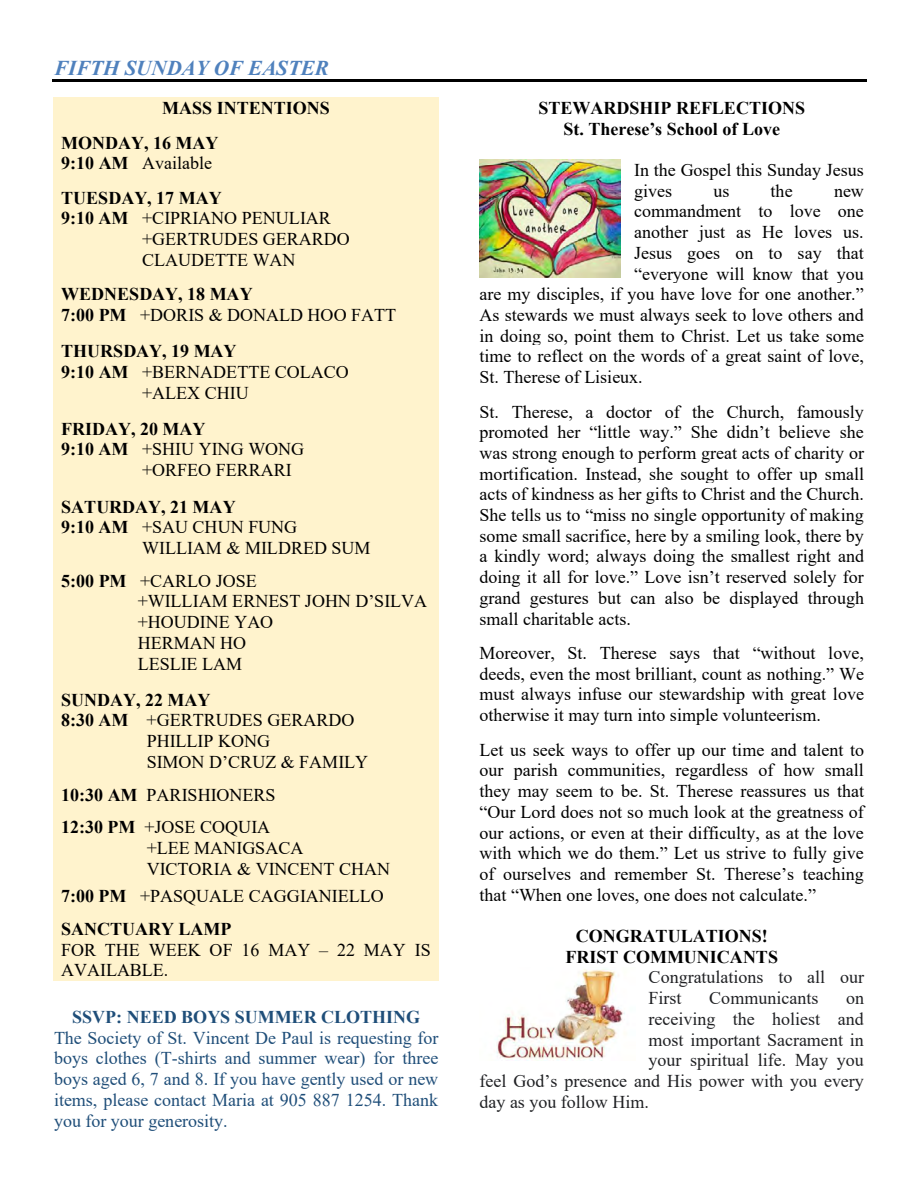
<style>
.page{position:relative;width:918px;height:1188px;background:#fff}
.page>*{position:absolute;margin:0;border:0;box-sizing:border-box;transform-origin:0 0}
.t1{font:italic 700 21px "Times New Roman";color:#4f81bd}
.t2{font:18px/20.7px "Times New Roman";color:#000}
.t3{font:700 18px/20.7px "Times New Roman";color:#000}
.t4{font:18px/20.7px "Times New Roman";color:#1f4e79;text-align:justify}
.t5{font:18px/20.7px "Times New Roman";color:#202124}
.t6{font:700 18px "Times New Roman";color:#1f4e79}
.s1{font-weight:400}
.s2{font-weight:700}
</style>
<div class="page">
<hr style="left:52px;top:80px;width:814px;height:2px;background:#000">
<img style="left:496px;top:969px;width:129px;height:91px">
<img style="left:480px;top:160px;width:140px;height:118px">
<div style="left:53px;top:97px;width:386px;height:883px;background:#fff3cd"></div>
<p class="t1" style="left:54px;top:53px;width:276px">FIFTH SUNDAY OF EASTER</p>
<p class="t3" style="left:61px;top:90px;width:270px;line-height:34.7px;text-indent:101px">MASS INTENTIONS<br>MONDAY, 16 MAY</p>
<p class="t3" style="left:61px;top:146px;width:162px;line-height:34.3px">9:10 AM <span class="s1">Available<br></span>TUESDAY, 17 MAY</p>
<p class="t2" style="left:142px;top:207px;width:209px;text-indent:-81px"><span class="s2">9:10 AM</span> +CIPRIANO PENULIAR +GERTRUDES GERARDO<br>CLAUDETTE WAN</p>
<p class="t3" style="left:61px;top:283px;width:336px">WEDNESDAY, 18 MAY<br>7:00 PM <span class="s1">+DORIS &amp; DONALD HOO FATT</span></p>
<p class="t3" style="left:61px;top:340px;width:177px">THURSDAY, 19 MAY</p>
<p class="t2" style="left:61px;top:361px;width:289px"><span class="s2">9:10 AM</span> +BERNADETTE COLACO</p>
<p class="t2" style="left:142px;top:382px;width:108px">+ALEX CHIU</p>
<p class="t3" style="left:61px;top:418px;width:146px">FRIDAY, 20 MAY</p>
<p class="t2" style="left:61px;top:439px;width:244px"><span class="s2">9:10 AM</span> +SHIU YING WONG</p>
<p class="t2" style="left:142px;top:459px;width:151px">+ORFEO FERRARI</p>
<p class="t3" style="left:61px;top:496px;width:176px">SATURDAY, 21 MAY</p>
<p class="t2" style="left:61px;top:516px;width:237px"><span class="s2">9:10 AM</span> +SAU CHUN FUNG</p>
<p class="t2" style="left:142px;top:537px;width:230px">WILLIAM &amp; MILDRED SUM</p>
<p class="t2" style="left:138px;top:570px;width:291px;text-indent:-77px"><span class="s2">5:00 PM</span> +CARLO JOSE<br>+WILLIAM ERNEST JOHN D’SILVA +HOUDINE YAO<br>HERMAN HO<br>LESLIE LAM</p>
<p class="t3" style="left:61px;top:689px;width:151px">SUNDAY, 22 MAY</p>
<p class="t2" style="left:61px;top:709px;width:295px"><span class="s2">8:30 AM</span> +GERTRUDES GERARDO</p>
<p class="t2" style="left:147px;top:730px;width:125px">PHILLIP KONG</p>
<p class="t2" style="left:147px;top:751px;width:223px">SIMON D’CRUZ &amp; FAMILY</p>
<p class="t2" style="left:61px;top:778px;width:216px;line-height:32.7px"><span class="s2">10:30 AM</span> PARISHIONERS<br><span class="s2">12:30 PM</span> +JOSE COQUIA</p>
<p class="t2" style="left:147px;top:837px;width:245px">+LEE MANIGSACA<br>VICTORIA &amp; VINCENT CHAN</p>
<p class="t2" style="left:61px;top:879px;width:324px;line-height:32.7px"><span class="s2">7:00 PM</span> +PASQUALE CAGGIANIELLO<br><span class="s2">SANCTUARY LAMP</span></p>
<p class="t2" style="left:61px;top:939px;width:371px">FOR THE WEEK OF 16 MAY – 22 MAY IS<br>AVAILABLE.</p>
<p class="t6" style="left:72px;top:1004px;width:350px">SSVP: NEED BOYS SUMMER CLOTHING</p>
<p class="t4" style="left:54px;top:1027px;width:386px">The Society of St. Vincent De Paul is requesting for boys clothes (T-shirts and summer wear) for three boys aged 6, 7 and 8. If you have gently used or new items, please contact Maria at 905 887 1254. Thank you for your generosity.</p>
<p class="t3" style="left:538px;top:97px;width:268px;text-align:center">STEWARDSHIP REFLECTIONS<br>St. Therese’s School of Love</p>
<p class="t2" style="left:634px;top:159px;width:231px">In the Gospel this Sunday Jesus gives</p>
<p class="t2" style="left:713px;top:180px;width:18px">us</p>
<p class="t2" style="left:771px;top:180px;width:24px">the</p>
<p class="t2" style="left:834px;top:180px;width:31px">new</p>
<p class="t2" style="left:634px;top:201px;width:231px">commandment to love one</p>
<p class="t2" style="left:634px;top:221px;width:231px">another just as He loves us.</p>
<p class="t2" style="left:634px;top:242px;width:231px">Jesus goes on to say that</p>
<p class="t2" style="left:634px;top:263px;width:231px">“everyone will know that you</p>
<p class="t2" style="left:480px;top:283px;width:386px">are my disciples, if you have love for one another.”</p>
<p class="t2" style="left:480px;top:304px;width:386px">As stewards we must always seek to love others and</p>
<p class="t2" style="left:480px;top:325px;width:386px">in doing so, point them to Christ. Let us take some</p>
<p class="t2" style="left:480px;top:345px;width:386px">time to reflect on the words of a great saint of love,</p>
<p class="t2" style="left:480px;top:366px;width:165px">St. Therese of Lisieux.</p>
<p class="t2" style="left:480px;top:401px;width:386px;text-align:justify">St. Therese, a doctor of the Church, famously promoted her “little way.” She didn’t believe she was strong enough to perform great acts of charity or mortification. Instead, she sought to offer up small acts of kindness as her gifts to Christ and the Church.<br>She tells us to “miss no single opportunity of making some small sacrifice, here by a smiling look, there by a kindly word; always doing the smallest right and doing it all for love.” Love isn’t reserved solely for grand gestures but can also be displayed through small charitable acts.</p>
<p class="t2" style="left:480px;top:642px;width:386px;text-align:justify">Moreover, St. Therese says that “without love, deeds, even the most brilliant, count as nothing.” We must always infuse our stewardship with great love otherwise it may turn into simple volunteerism.</p>
<p class="t2" style="left:480px;top:739px;width:386px;text-align:justify">Let us seek ways to offer up our time and talent to our parish communities, regardless of how small they may seem to be. St. Therese reassures us that “Our Lord does not so much look at the greatness of our actions, or even at their difficulty, as at the love with which we do them.” Let us strive to fully give of ourselves and remember St. Therese’s teaching that “When one loves, one does not calculate.”</p>
<p class="t3" style="left:565px;top:925px;width:214px;text-align:center">CONGRATULATIONS!<br>FRIST COMMUNICANTS</p>
<p class="t5" style="left:649px;top:967px;width:217px">Congratulations to all our<br>First</p>
<p class="t5" style="left:709px;top:987px;width:111px">Communicants</p>
<p class="t5" style="left:846px;top:987px;width:19px">on</p>
<p class="t5" style="left:649px;top:1008px;width:217px">receiving the holiest and</p>
<p class="t5" style="left:649px;top:1029px;width:217px">most important Sacrament in</p>
<p class="t5" style="left:649px;top:1049px;width:217px">your spiritual life. May you</p>
<p class="t5" style="left:480px;top:1070px;width:386px">feel God’s presence and His power with you every</p>
<p class="t5" style="left:480px;top:1091px;width:171px">day as you follow Him.</p>
</div>
